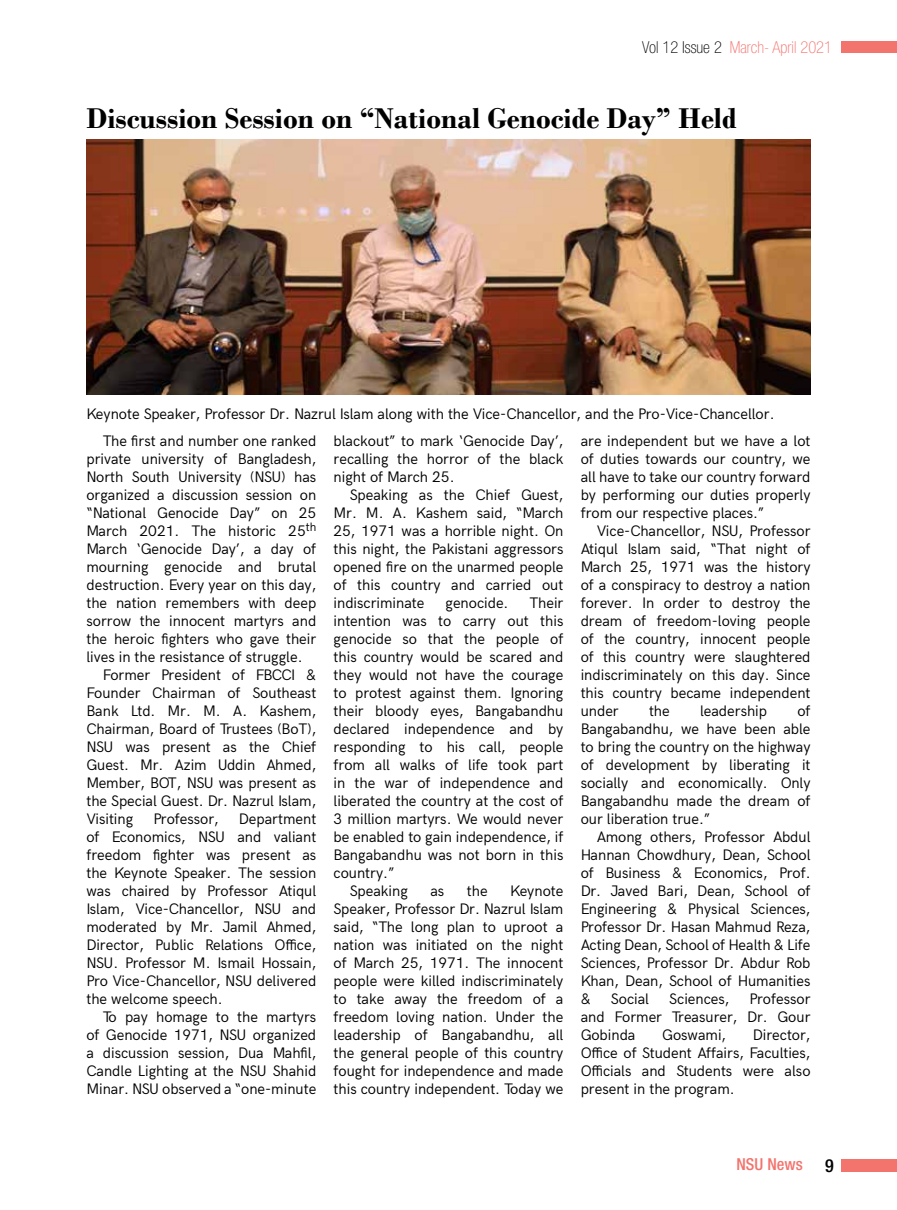
<style>
.page{position:relative;width:897px;height:1210px;background:#fff}
.page>*{position:absolute;margin:0;border:0;box-sizing:border-box;transform-origin:0 0}
.t1{font:700 30px "Bodoni";color:#000}
.t2{font:100 condensed 16.5px "Helvetica Neue LT Pro";color:#f3736d}
.t3{font:500 condensed 16.5px "Helvetica Neue LT Pro";color:#f3736d}
.t4{font:15px/18px "Acari Sans";color:#000;text-align:justify}
.s1{color:#000}
.s2{font-size:18px;color:#000}
</style>
<div class="page">
<div style="left:840px;top:1158px;width:56px;height:13px;background:#f3736d"></div>
<div style="left:840px;top:41px;width:56px;height:11px;background:#f3736d"></div>
<img style="left:86px;top:140px;width:724px;height:254px">
<p class="t2" style="left:642px;top:38px;width:191px"><span class="s1">Vol 12 Issue 2</span> March- April 2021</p>
<h1 class="t1" style="left:86px;top:100px;width:651px">Discussion Session on “National Genocide Day” Held</h1>
<p class="t4" style="left:86px;top:403px;width:689px">Keynote Speaker, Professor Dr. Nazrul Islam along with the Vice-Chancellor, and the Pro-Vice-Chancellor.</p>
<p class="t4" style="left:103px;top:430px;width:215px">The first and number one ranked</p>
<p class="t4" style="left:86px;top:448px;width:231px">private university of Bangladesh,</p>
<p class="t4" style="left:86px;top:466px;width:231px">North South University (NSU) has</p>
<p class="t4" style="left:86px;top:484px;width:231px">organized a discussion session on</p>
<p class="t4" style="left:86px;top:502px;width:231px">“National Genocide Day” on 25</p>
<p class="t4" style="left:86px;top:520px;width:231px">March 2021. The historic 25<sup>th</sup></p>
<p class="t4" style="left:86px;top:538px;width:231px">March ‘Genocide Day’, a day of</p>
<p class="t4" style="left:86px;top:556px;width:231px">mourning genocide and brutal</p>
<p class="t4" style="left:86px;top:574px;width:231px">destruction. Every year on this day,</p>
<p class="t4" style="left:86px;top:592px;width:231px">the nation remembers with deep</p>
<p class="t4" style="left:86px;top:610px;width:231px">sorrow the innocent martyrs and</p>
<p class="t4" style="left:86px;top:628px;width:231px">the heroic fighters who gave their</p>
<p class="t4" style="left:86px;top:646px;width:217px">lives in the resistance of struggle.</p>
<p class="t4" style="left:103px;top:664px;width:215px">Former President of FBCCI &amp;</p>
<p class="t4" style="left:86px;top:682px;width:231px">Founder Chairman of Southeast</p>
<p class="t4" style="left:86px;top:700px;width:231px">Bank Ltd. Mr. M. A. Kashem,</p>
<p class="t4" style="left:86px;top:718px;width:231px">Chairman, Board of Trustees (BoT),</p>
<p class="t4" style="left:86px;top:736px;width:231px">NSU was present as the Chief</p>
<p class="t4" style="left:86px;top:754px;width:231px">Guest. Mr. Azim Uddin Ahmed,</p>
<p class="t4" style="left:86px;top:772px;width:231px">Member, BOT, NSU was present as</p>
<p class="t4" style="left:86px;top:790px;width:231px">the Special Guest. Dr. Nazrul Islam,</p>
<p class="t4" style="left:86px;top:808px;width:48px">Visiting</p>
<p class="t4" style="left:153px;top:808px;width:67px">Professor,</p>
<p class="t4" style="left:86px;top:808px;width:231px;text-indent:152px">Department of Economics, NSU and valiant freedom fighter was present as the Keynote Speaker. The session was chaired by Professor Atiqul Islam, Vice-Chancellor, NSU and moderated by Mr. Jamil Ahmed, Director, Public Relations Office, NSU. Professor M. Ismail Hossain, Pro Vice-Chancellor, NSU delivered the welcome speech.</p>
<p class="t4" style="left:86px;top:1006px;width:231px;text-indent:16px">To pay homage to the martyrs of Genocide 1971, NSU organized a discussion session, Dua Mahfil, Candle Lighting at the NSU Shahid Minar. NSU observed a “one-minute</p>
<p class="t4" style="left:333px;top:430px;width:231px">blackout” to mark ‘Genocide Day’, recalling the horror of the black night of March 25.</p>
<p class="t4" style="left:333px;top:484px;width:231px;text-indent:16px">Speaking as the Chief Guest, Mr. M. A. Kashem said, “March 25, 1971 was a horrible night. On this night, the Pakistani aggressors opened fire on the unarmed people of this country and carried out indiscriminate</p>
<p class="t4" style="left:445px;top:592px;width:64px">genocide.</p>
<p class="t4" style="left:529px;top:592px;width:35px">Their</p>
<p class="t4" style="left:333px;top:610px;width:231px">intention was to carry out this</p>
<p class="t4" style="left:333px;top:628px;width:231px">genocide so that the people of</p>
<p class="t4" style="left:333px;top:646px;width:231px">this country would be scared and</p>
<p class="t4" style="left:333px;top:664px;width:231px">they would not have the courage</p>
<p class="t4" style="left:333px;top:682px;width:231px">to protest against them. Ignoring</p>
<p class="t4" style="left:333px;top:700px;width:231px">their bloody eyes, Bangabandhu</p>
<p class="t4" style="left:333px;top:718px;width:231px">declared independence and by</p>
<p class="t4" style="left:333px;top:736px;width:231px">responding to his call, people</p>
<p class="t4" style="left:333px;top:754px;width:231px">from all walks of life took part</p>
<p class="t4" style="left:333px;top:772px;width:231px">in the war of independence and</p>
<p class="t4" style="left:333px;top:790px;width:231px">liberated the country at the cost of</p>
<p class="t4" style="left:333px;top:808px;width:231px">3 million martyrs. We would never</p>
<p class="t4" style="left:333px;top:826px;width:231px">be enabled to gain independence, if</p>
<p class="t4" style="left:333px;top:844px;width:231px">Bangabandhu was not born in this</p>
<p class="t4" style="left:333px;top:862px;width:62px">country.”</p>
<p class="t4" style="left:350px;top:880px;width:60px">Speaking</p>
<p class="t4" style="left:430px;top:880px;width:15px">as</p>
<p class="t4" style="left:467px;top:880px;width:22px">the</p>
<p class="t4" style="left:333px;top:880px;width:231px;text-indent:177px">Keynote Speaker, Professor Dr. Nazrul Islam said, “The long plan to uproot a nation was initiated on the night of March 25, 1971. The innocent people were killed indiscriminately to take away the freedom of a freedom loving nation. Under the leadership of Bangabandhu, all the general people of this country fought for independence and made this country independent. Today we</p>
<p class="t4" style="left:580px;top:430px;width:231px">are independent but we have a lot of duties towards our country, we all have to take our country forward by performing our duties properly from our respective places.”</p>
<p class="t4" style="left:580px;top:520px;width:231px;text-indent:16px">Vice-Chancellor, NSU, Professor Atiqul Islam said, “That night of March 25, 1971 was the history of a conspiracy to destroy a nation forever. In order to destroy the dream of freedom-loving people of the country, innocent people of this country were slaughtered indiscriminately on this day. Since this country became independent under</p>
<p class="t4" style="left:580px;top:700px;width:231px;text-indent:217px">of Bangabandhu, we have been able to bring the country on the highway of development by liberating it socially and economically. Only Bangabandhu made the dream of our liberation true.”</p>
<p class="t4" style="left:580px;top:826px;width:231px;text-indent:16px">Among others, Professor Abdul Hannan Chowdhury, Dean, School of Business &amp; Economics, Prof.<br>Dr. Javed Bari, Dean, School of Engineering &amp; Physical Sciences, Professor Dr. Hasan Mahmud Reza, Acting Dean, School of Health &amp; Life Sciences, Professor Dr. Abdur Rob Khan, Dean, School of Humanities &amp;</p>
<p class="t4" style="left:649px;top:700px;width:22px">the</p>
<p class="t4" style="left:700px;top:700px;width:69px">leadership</p>
<p class="t4" style="left:580px;top:988px;width:231px;text-indent:169px">Professor and Former Treasurer, Dr. Gour Gobinda</p>
<p class="t4" style="left:611px;top:988px;width:40px">Social</p>
<p class="t4" style="left:669px;top:988px;width:62px">Sciences,</p>
<p class="t4" style="left:662px;top:1024px;width:65px">Goswami,</p>
<p class="t4" style="left:580px;top:1024px;width:231px;text-indent:172px">Director, Office of Student Affairs, Faculties, Officials and Students were also present in the program.</p>
<p class="t3" style="left:736px;top:1154px;width:99px">NSU News <span class="s2">9</span></p>
</div>
